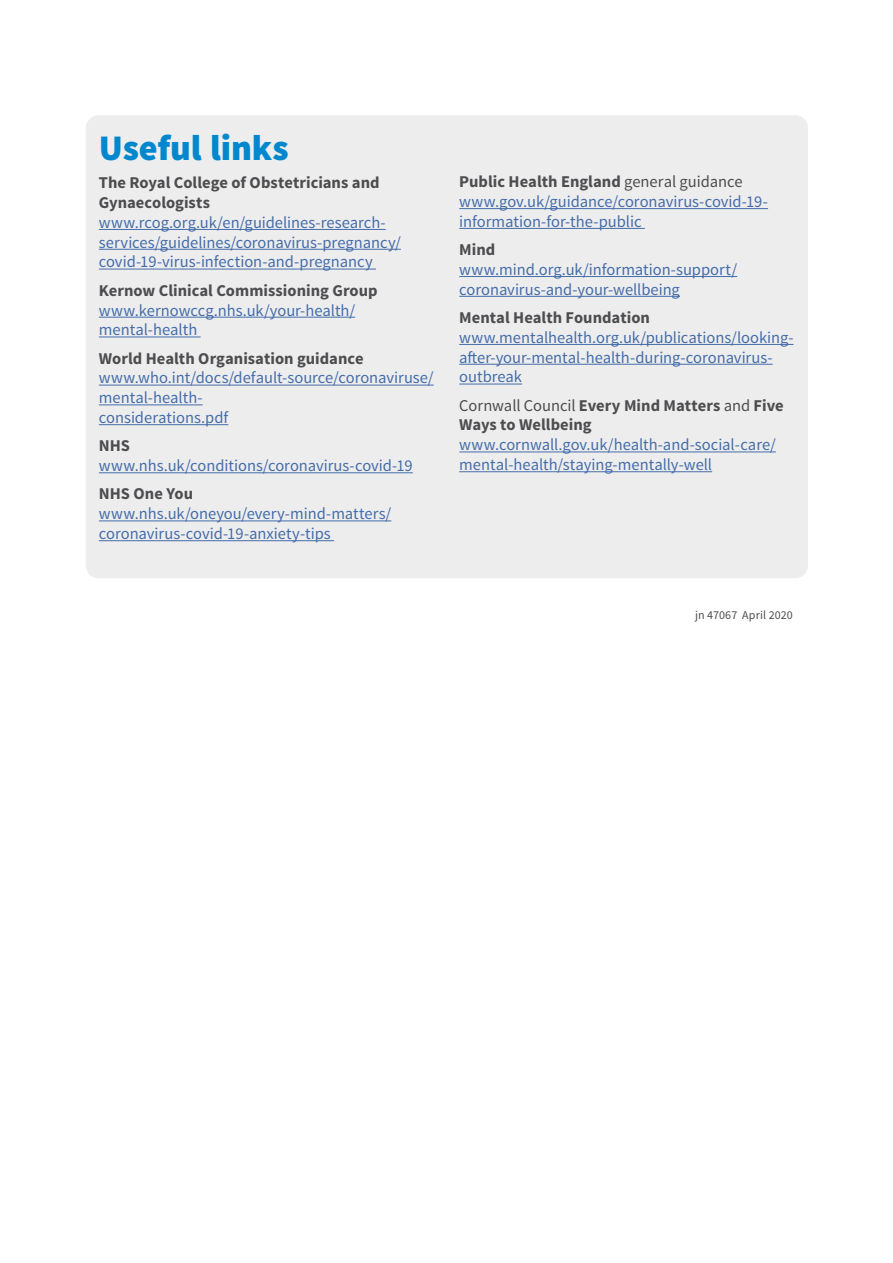
<style>
.page{position:relative;width:893px;height:1263px;background:#fff}
.page>*{position:absolute;margin:0;border:0;box-sizing:border-box;transform-origin:0 0}
.t1{font:900 36px "Source Sans Pro";letter-spacing:-.005em;color:#0087cd}
.t2{font:16.5px/19.8px "Source Sans Pro";color:#456da9}
.t3{font:700 16.5px/19.8px "Source Sans Pro";color:#4d4d4f}
.t4{font:12px "Source Sans Pro";letter-spacing:.005em;color:#4d4d4f}
.s1{font-weight:700;color:#4d4d4f}
.s2{color:#4d4d4f}
.s3{font-weight:400}
</style>
<div class="page">
<div style="left:86px;top:115px;width:722px;height:463px;background:#ededee;border-radius:13px"></div>
<hr style="left:99px;top:229px;width:287px;height:1px;background:#456da9">
<hr style="left:99px;top:249px;width:302px;height:1px;background:#456da9">
<hr style="left:99px;top:269px;width:277px;height:1px;background:#456da9">
<hr style="left:99px;top:317px;width:256px;height:1px;background:#456da9">
<hr style="left:99px;top:337px;width:102px;height:1px;background:#456da9">
<hr style="left:99px;top:385px;width:335px;height:1px;background:#456da9">
<hr style="left:99px;top:404px;width:104px;height:1px;background:#456da9">
<hr style="left:99px;top:424px;width:129px;height:1px;background:#456da9">
<hr style="left:99px;top:472px;width:314px;height:1px;background:#456da9">
<hr style="left:99px;top:520px;width:292px;height:1px;background:#456da9">
<hr style="left:99px;top:540px;width:235px;height:1px;background:#456da9">
<hr style="left:459px;top:208px;width:309px;height:1px;background:#456da9">
<hr style="left:459px;top:228px;width:186px;height:1px;background:#456da9">
<hr style="left:459px;top:276px;width:278px;height:1px;background:#456da9">
<hr style="left:459px;top:296px;width:221px;height:1px;background:#456da9">
<hr style="left:459px;top:344px;width:334px;height:1px;background:#456da9">
<hr style="left:459px;top:364px;width:314px;height:1px;background:#456da9">
<hr style="left:459px;top:384px;width:63px;height:1px;background:#456da9">
<hr style="left:459px;top:451px;width:317px;height:1px;background:#456da9">
<hr style="left:459px;top:471px;width:253px;height:1px;background:#456da9">
<h1 class="t1" style="left:99px;top:124px;width:192px">Useful links</h1>
<p class="t3" style="left:99px;top:173px;width:282px">The Royal College of Obstetricians and<br>Gynaecologists</p>
<p class="t2" style="left:99px;top:213px;width:303px">www.rcog.org.uk/en/guidelines-research&shy;services/guidelines/coronavirus-pregnancy/ covid-19-virus-infection-and-pregnancy</p>
<p class="t3" style="left:99px;top:281px;width:280px">Kernow Clinical Commissioning Group</p>
<p class="t2" style="left:99px;top:300px;width:258px">www.kernowccg.nhs.uk/your-health/ mental-health</p>
<p class="t3" style="left:99px;top:349px;width:266px">World Health Organisation guidance</p>
<p class="t2" style="left:99px;top:368px;width:336px">www.who.int/docs/default-source/coronaviruse/ mental-health-<br>considerations.pdf</p>
<p class="t3" style="left:99px;top:437px;width:33px">NHS</p>
<p class="t2" style="left:99px;top:456px;width:315px">www.nhs.uk/conditions/coronavirus-covid-19</p>
<p class="t3" style="left:99px;top:485px;width:96px">NHS One You</p>
<p class="t2" style="left:99px;top:504px;width:294px">www.nhs.uk/oneyou/every-mind-matters/ coronavirus-covid-19-anxiety-tips</p>
<p class="t2" style="left:459px;top:172px;width:310px"><span class="s1">Public Health England</span> <span class="s2">general guidance </span>www.gov.uk/guidance/coronavirus-covid-19- information-for-the-public</p>
<p class="t3" style="left:459px;top:240px;width:38px">Mind</p>
<p class="t2" style="left:459px;top:260px;width:279px">www.mind.org.uk/information-support/ coronavirus-and-your-wellbeing</p>
<p class="t3" style="left:459px;top:308px;width:192px">Mental Health Foundation</p>
<p class="t2" style="left:459px;top:328px;width:336px">www.mentalhealth.org.uk/publications/looking&shy;after-your-mental-health-during-coronavirus&shy;outbreak</p>
<p class="t3" style="left:459px;top:396px;width:326px"><span class="s3">Cornwall Council</span> Every Mind Matters <span class="s3">and</span> Five<br>Ways to Wellbeing</p>
<p class="t2" style="left:459px;top:435px;width:318px">www.cornwall.gov.uk/health-and-social-care/ mental-health/staying-mentally-well</p>
<p class="t4" style="left:695px;top:608px;width:99px">jn 47067 April 2020</p>
</div>
